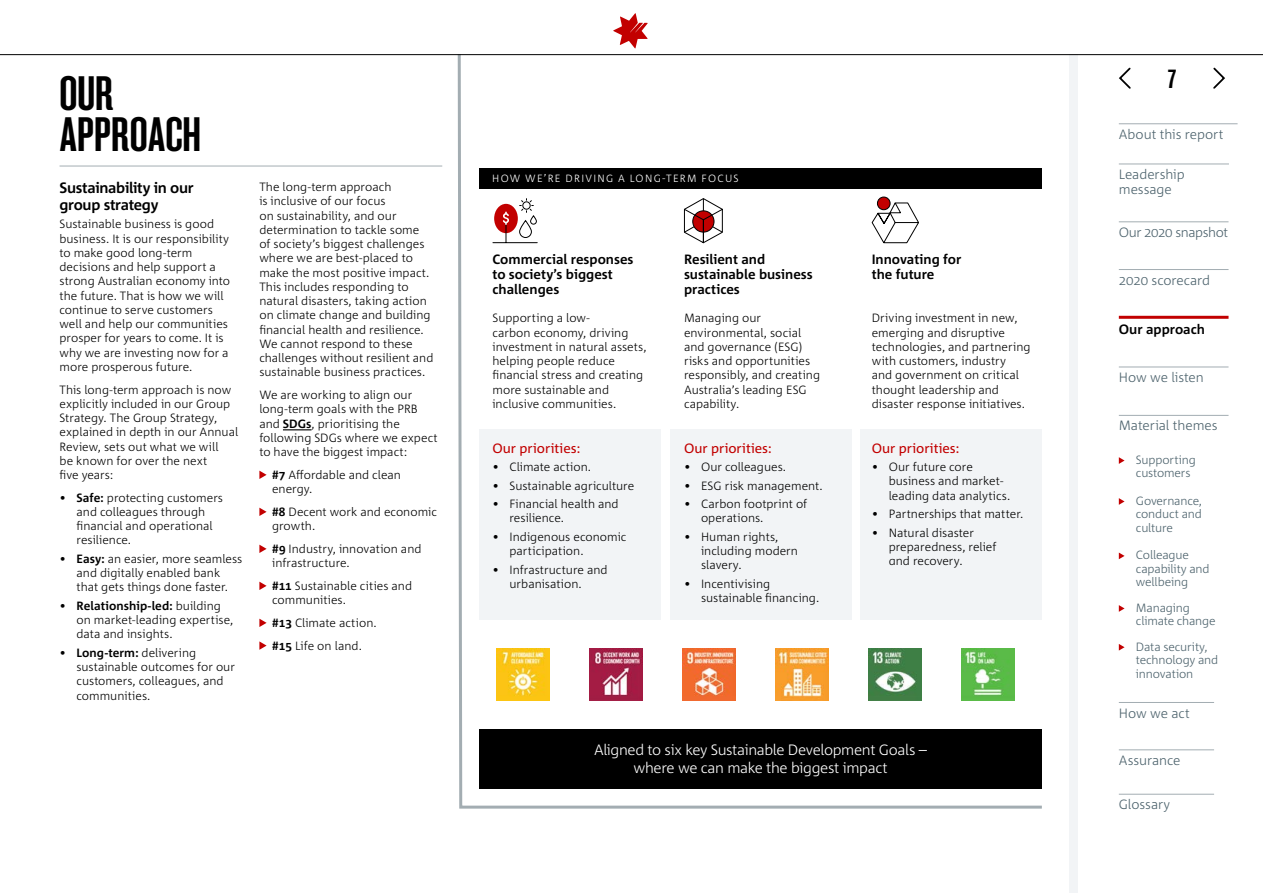
<style>
.page{position:relative;width:1263px;height:893px;background:#fff}
.page>*{position:absolute;margin:0;border:0;box-sizing:border-box;transform-origin:0 0}
.t1{font:45px/40.5px "NAB Impact";color:#000}
.t2{font:24.45px "NAB Impact";color:#000}
.t3{font:300 15px/18px "Corpid C1";letter-spacing:-.025em;color:#fff;text-align:center}
.t4{font:700 15px/16.5px "Corpid C1";letter-spacing:-.02em;color:#000}
.t5{font:700 13.5px/15px "Corpid C1";color:#000}
.t6{font:300 13.5px/15px "Corpid C1";letter-spacing:-.005em;color:#4c626c}
.t7{font:13.5px "Corpid C1";color:#c20000}
.t8{font:300 13.5px "Corpid C1";letter-spacing:-.03em;color:#4c626c}
.t9{font:300 12px/14.2px "Corpid C1";color:#000}
.t10{font:300 12px/13.5px "Corpid C1";letter-spacing:-.015em;color:#4c626c}
.t11{font:300 10.5px "Corpid C1";letter-spacing:.125em;color:#fff}
.s1{font-weight:700}
</style>
<div class="page">
<svg style="left:613px;top:13px;width:35px;height:35px"></svg>
<hr style="left:60px;top:166px;width:382px;height:1px;background:#a3adb2">
<svg style="left:456px;top:55px;width:589px;height:754px"></svg>
<div style="left:860px;top:429px;width:182px;height:191px;background:#f2f4f6"></div>
<svg style="left:283px;top:429px;width:29px;height:1px"></svg>
<svg style="left:259px;top:471px;width:8px;height:8px"></svg>
<svg style="left:259px;top:508px;width:8px;height:8px"></svg>
<svg style="left:259px;top:545px;width:8px;height:8px"></svg>
<svg style="left:259px;top:582px;width:8px;height:8px"></svg>
<svg style="left:259px;top:619px;width:8px;height:8px"></svg>
<svg style="left:259px;top:641px;width:8px;height:9px"></svg>
<hr style="left:1119px;top:316px;width:109px;height:3px;background:#c20000">
<div style="left:479px;top:729px;width:563px;height:60px;background:#000"></div>
<div style="left:479px;top:168px;width:563px;height:21px;background:#000"></div>
<svg style="left:1213px;top:67px;width:12px;height:22px"></svg>
<svg style="left:1119px;top:67px;width:12px;height:22px"></svg>
<div style="left:1069px;top:54px;width:9px;height:839px;background:#f2f4f6"></div>
<hr style="left:0;top:54px;width:1263px;height:1px;background:#000">
<svg style="left:1119px;top:457px;width:5px;height:7px"></svg>
<svg style="left:1119px;top:552px;width:5px;height:7px"></svg>
<svg style="left:1119px;top:498px;width:5px;height:7px"></svg>
<svg style="left:1119px;top:605px;width:5px;height:7px"></svg>
<svg style="left:1119px;top:644px;width:5px;height:7px"></svg>
<hr style="left:1119px;top:415px;width:109px;height:1px;background:#a3adb2">
<hr style="left:1119px;top:367px;width:109px;height:1px;background:#a3adb2">
<hr style="left:1119px;top:269px;width:109px;height:1px;background:#a3adb2">
<hr style="left:1119px;top:222px;width:109px;height:1px;background:#a3adb2">
<hr style="left:1119px;top:164px;width:110px;height:1px;background:#a3adb2">
<hr style="left:1119px;top:124px;width:118px;height:1px;background:#a3adb2">
<hr style="left:1119px;top:702px;width:95px;height:1px;background:#a3adb2">
<hr style="left:1119px;top:750px;width:95px;height:1px;background:#a3adb2">
<hr style="left:1119px;top:794px;width:95px;height:1px;background:#a3adb2">
<h1 class="t1" style="left:60px;top:77px;width:143px">OUR<br>APPROACH</h1>
<p class="t4" style="left:60px;top:179px;width:136px">Sustainability in our group strategy</p>
<p class="t9" style="left:60px;top:217px;width:172px">Sustainable business is good business. It is our responsibility to make good long-term decisions and help support a strong Australian economy into the future. That is how we will continue to serve customers well and help our communities prosper for years to come. It is why we are investing now for a more prosperous future.</p>
<p class="t9" style="left:60px;top:382px;width:180px">This long-term approach is now explicitly included in our Group<br>Strategy. The Group Strategy, explained in depth in our Annual<br>Review, sets out what we will<br>be known for over the next<br>five years:</p>
<p class="t9" style="left:77px;top:490px;width:148px;text-indent:-17px">• <span class="s1">Safe:</span> protecting customers and colleagues through financial and operational resilience.</p>
<p class="t9" style="left:60px;top:551px;width:184px;text-align:center">• <span class="s1">Easy:</span> an easier, more seamless and digitally enabled bank<br>that gets things done faster.</p>
<p class="t9" style="left:77px;top:598px;width:158px;text-indent:-17px">• <span class="s1">Relationship-led:</span> building on market-leading expertise, data and insights.</p>
<p class="t9" style="left:77px;top:645px;width:160px;text-indent:-17px">• <span class="s1">Long-term:</span> delivering sustainable outcomes for our customers, colleagues, and communities.</p>
<p class="t9" style="left:259px;top:180px;width:176px">The long-term approach<br>is inclusive of our focus<br>on sustainability, and our determination to tackle some of society’s biggest challenges where we are best-placed to make the most positive impact.<br>This includes responding to natural disasters, taking action on climate change and building financial health and resilience.<br>We cannot respond to these challenges without resilient and sustainable business practices.</p>
<p class="t9" style="left:259px;top:387px;width:180px">We are working to align our long-term goals with the PRB and <span class="s1">SDGs</span>, prioritising the following SDGs where we expect to have the biggest impact:</p>
<p class="t9" style="left:272px;top:467px;width:130px"><span class="s1">#7</span> Affordable and clean energy.</p>
<p class="t9" style="left:272px;top:504px;width:166px"><span class="s1">#8</span> Decent work and economic growth.</p>
<p class="t9" style="left:272px;top:541px;width:151px"><span class="s1">#9</span> Industry, innovation and infrastructure.</p>
<p class="t9" style="left:272px;top:578px;width:141px"><span class="s1">#11</span> Sustainable cities and communities.</p>
<p class="t9" style="left:272px;top:611px;width:106px;line-height:22.8px"><span class="s1">#13</span> Climate action. <span class="s1">#15</span> Life on land.</p>
<p class="t11" style="left:492px;top:172px;width:248px">HOW WE’RE DRIVING A LONG-TERM FOCUS</p>
<p class="t5" style="left:492px;top:251px;width:143px">Commercial responses to society’s biggest challenges</p>
<p class="t5" style="left:684px;top:251px;width:130px">Resilient and sustainable business practices</p>
<p class="t5" style="left:872px;top:251px;width:91px">Innovating for the future</p>
<p class="t9" style="left:684px;top:311px;width:138px">Managing our environmental, social and governance (ESG) risks and opportunities responsibly, and creating<br>Australia’s leading ESG capability.</p>
<p class="t7" style="left:684px;top:439px;width:89px">Our priorities:</p>
<p class="t9" style="left:684px;top:459px;width:104px">• Our colleagues.</p>
<p class="t9" style="left:684px;top:478px;width:140px">• ESG risk management.</p>
<p class="t9" style="left:701px;top:497px;width:108px;text-indent:-17px">• Carbon footprint of operations.</p>
<p class="t9" style="left:701px;top:529px;width:99px;text-indent:-17px">• Human rights, including modern slavery.</p>
<p class="t9" style="left:701px;top:576px;width:120px;text-indent:-17px">• Incentivising sustainable financing.</p>
<p class="t9" style="left:492px;top:311px;width:156px">Supporting a low-<br>carbon economy, driving investment in natural assets, helping people reduce financial stress and creating more sustainable and inclusive communities.</p>
<p class="t7" style="left:492px;top:439px;width:89px">Our priorities:</p>
<p class="t9" style="left:492px;top:459px;width:100px">• Climate action.</p>
<p class="t9" style="left:492px;top:478px;width:143px">• Sustainable agriculture</p>
<p class="t9" style="left:509px;top:497px;width:111px;text-indent:-17px">• Financial health and resilience.</p>
<p class="t9" style="left:509px;top:529px;width:118px;text-indent:-17px">• Indigenous economic participation.</p>
<p class="t9" style="left:509px;top:562px;width:100px;text-indent:-17px">• Infrastructure and urbanisation.</p>
<p class="t9" style="left:872px;top:311px;width:160px">Driving investment in new, emerging and disruptive technologies, and partnering with customers, industry<br>and government on critical thought leadership and disaster response initiatives.</p>
<p class="t7" style="left:872px;top:439px;width:89px">Our priorities:</p>
<p class="t9" style="left:889px;top:459px;width:123px;text-indent:-17px">• Our future core business and market&shy;leading data analytics.</p>
<p class="t9" style="left:872px;top:506px;width:153px">• Partnerships that matter.</p>
<p class="t9" style="left:889px;top:525px;width:109px;text-indent:-17px">• Natural disaster preparedness, relief and recovery.</p>
<p class="t3" style="left:594px;top:740px;width:334px">Aligned to six key Sustainable Development Goals – where we can make the biggest impact</p>
<h2 class="t2" style="left:1168px;top:68px;width:10px">7</h2>
<p class="t6" style="left:1119px;top:126px;width:106px">About this report</p>
<p class="t6" style="left:1119px;top:166px;width:67px">Leadership message</p>
<p class="t8" style="left:1119px;top:224px;width:111px">Our 2020 snapshot</p>
<p class="t6" style="left:1119px;top:272px;width:93px">2020 scorecard</p>
<p class="t5" style="left:1119px;top:321px;width:88px">Our approach</p>
<p class="t6" style="left:1119px;top:369px;width:87px">How we listen</p>
<p class="t6" style="left:1119px;top:418px;width:100px">Material themes</p>
<p class="t10" style="left:1136px;top:453px;width:61px">Supporting customers</p>
<p class="t10" style="left:1136px;top:493px;width:68px;text-align:justify">Governance, conduct and culture</p>
<p class="t10" style="left:1136px;top:548px;width:75px">Colleague capability and wellbeing</p>
<p class="t10" style="left:1136px;top:600px;width:81px">Managing climate change</p>
<p class="t10" style="left:1136px;top:639px;width:84px">Data security, technology and innovation</p>
<p class="t6" style="left:1119px;top:705px;width:73px">How we act</p>
<p class="t6" style="left:1119px;top:752px;width:63px">Assurance</p>
<p class="t6" style="left:1119px;top:797px;width:53px">Glossary</p>
</div>
